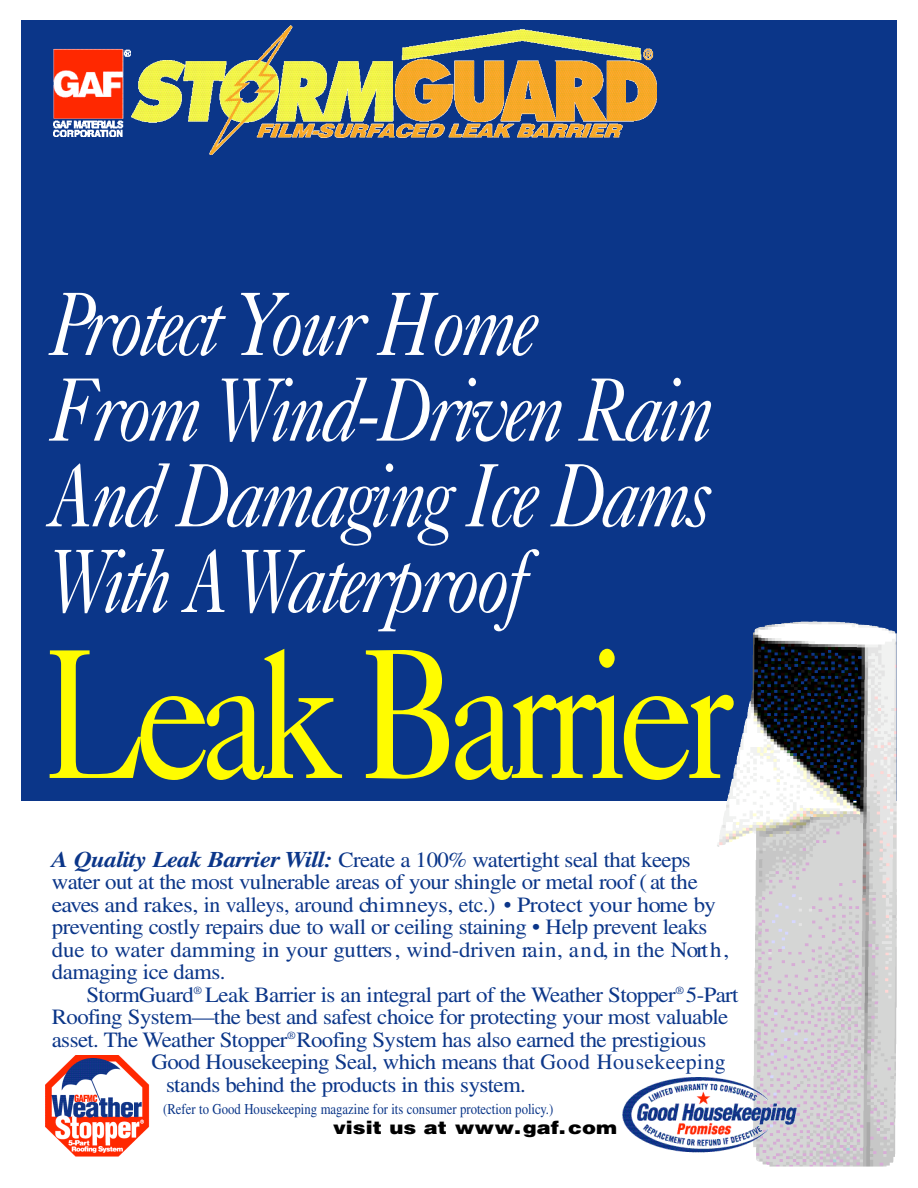
<style>
.page{position:relative;width:918px;height:1188px;background:#fff}
.page>*{position:absolute;margin:0;border:0;box-sizing:border-box;transform-origin:0 0}
.t1{font:184.8px "Caslon Five Forty";letter-spacing:-.075em;color:#fffc00;scale:.79 1}
.t2{font:italic 90px/85.7px "Caslon Five Forty";letter-spacing:-.045em;color:#fff;scale:.83 1}
.t3{font:21.75px/22.5px "Times";letter-spacing:-.025em;color:#0b3689;scale:1.05 1}
.t4{font:900 18px "Helvetica";color:#000;scale:1.17 1}
.t5{font:15px "Times";color:#0b3689;scale:.85 1}
.s1{font-weight:700;font-style:italic;font-size:22.5px}
</style>
<div class="page">
<div style="left:21px;top:21px;width:876px;height:780px;background:#0b3689"></div>
<img style="left:53px;top:48px;width:78px;height:88px">
<img style="left:131px;top:25px;width:525px;height:129px">
<img style="left:747px;top:621px;width:150px;height:546px">
<img style="left:623px;top:1078px;width:188px;height:80px">
<img style="left:46px;top:1055px;width:104px;height:102px">
<h2 class="t2" style="left:49px;top:290px;width:803px">Protect Your Home<br>From Wind-Driven Rain<br>And Damaging Ice Dams<br>With AWa terp ro o f</h2>
<h1 class="t1" style="left:42px;top:649px;width:879px">Le akB arrie r</h1>
<p class="t3" style="left:52px;top:850px;width:647px"><span class="s1">A Quality Leak Barrier Will:</span> C re ate a 100% wate rtight seal that ke eps water out at the most vulnerable areas of your shingle or metal roof ( at the<br>e ave s and ra ke s , in va lley s , a round ch im n ey s , e tc.) • P rotect your hom e by p reventing costly rep a irs due to wall or ceiling staining • Help prevent leaks due to water damming in your gutters , w in d -d riven ra in , a n d, in the Nort h , d a m aging ice dams.</p>
<p class="t3" style="left:86px;top:985px;width:623px">S to rm G u a rd<sup>®</sup> Leak Barrier is an integral part of the We ather Stopper<sup>®</sup> 5 -Pa rt</p>
<p class="t3" style="left:52px;top:1008px;width:646px">R o o fing System—the best and safest choice for protecting your most va lu able</p>
<p class="t3" style="left:52px;top:1030px;width:625px">asset. The We ather Stopper<sup>®</sup>R o o fing System has also earned the pre stigious</p>
<p class="t3" style="left:152px;top:1053px;width:548px">Good Houseke eping Seal, wh ich means that Good Houseke ep in g</p>
<p class="t3" style="left:166px;top:1075px;width:344px">stands behind the products in this system.</p>
<p class="t5" style="left:163px;top:1104px;width:460px">(Refer to Good Housekeeping magazine for its consumer protection policy.)</p>
<p class="t4" style="left:333px;top:1121px;width:244px">visit us at www.gaf.com</p>
</div>
